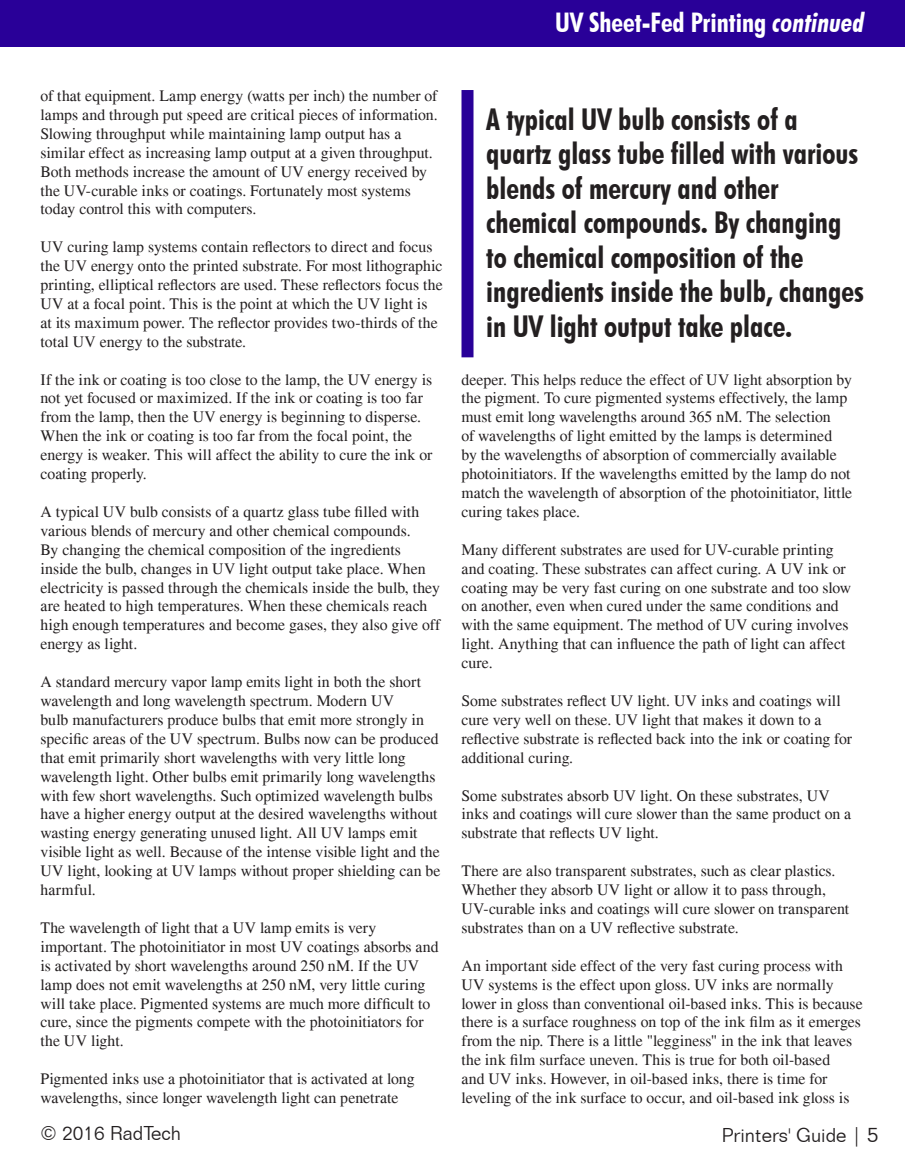
<style>
.page{position:relative;width:905px;height:1175px;background:#fff}
.page>*{position:absolute;margin:0;border:0;box-sizing:border-box;transform-origin:0 0}
.Main_headline_2{font:700 condensed 30px/34.5px "Futura BT";color:#231f20}
.Main_headline_2-2{font:700 condensed 27px "Futura BT";color:#fff}
.t1{font:300 19.5px "Folio BT";color:#231f20}
.Body_copy{font:15.75px/18.9px "Times";color:#231f20}
.s1{font-style:italic}
.s2{font-size:21px}
</style>
<div class="page">
<div style="left:0;top:0;width:904px;height:47px;background:#290098"></div>
<div style="left:461px;top:90px;width:12px;height:267px;background:#290098"></div>
<p class="Main_headline_2-2" style="left:555px;top:6px;width:311px">UV Sheet-Fed Printing <span class="s1">continued</span></p>
<p class="Body_copy" style="left:40px;top:86px;width:398px">of that equipment. Lamp energy (watts per inch) the number of lamps and through put speed are critical pieces of information.<br>Slowing throughput while maintaining lamp output has a similar effect as increasing lamp output at a given throughput.<br>Both methods increase the amount of UV energy received by the UV-curable inks or coatings. Fortunately most systems today control this with computers.</p>
<p class="Body_copy" style="left:40px;top:237px;width:403px">UV curing lamp systems contain reflectors to direct and focus the UV energy onto the printed substrate. For most lithographic printing, elliptical reflectors are used. These reflectors focus the UV at a focal point. This is the point at which the UV light is at its maximum power. The reflector provides two-thirds of the total UV energy to the substrate.</p>
<p class="Body_copy" style="left:40px;top:370px;width:393px">If the ink or coating is too close to the lamp, the UV energy is not yet focused or maximized. If the ink or coating is too far from the lamp, then the UV energy is beginning to disperse.<br>When the ink or coating is too far from the focal point, the energy is weaker. This will affect the ability to cure the ink or coating properly.</p>
<p class="Body_copy" style="left:40px;top:502px;width:401px">A typical UV bulb consists of a quartz glass tube filled with various blends of mercury and other chemical compounds.<br>By changing the chemical composition of the ingredients inside the bulb, changes in UV light output take place. When electricity is passed through the chemicals inside the bulb, they are heated to high temperatures. When these chemicals reach high enough temperatures and become gases, they also give off energy as light.</p>
<p class="Body_copy" style="left:40px;top:672px;width:401px">A standard mercury vapor lamp emits light in both the short wavelength and long wavelength spectrum. Modern UV<br>bulb manufacturers produce bulbs that emit more strongly in specific areas of the UV spectrum. Bulbs now can be produced that emit primarily short wavelengths with very little long wavelength light. Other bulbs emit primarily long wavelengths with few short wavelengths. Such optimized wavelength bulbs have a higher energy output at the desired wavelengths without wasting energy generating unused light. All UV lamps emit visible light as well. Because of the intense visible light and the UV light, looking at UV lamps without proper shielding can be harmful.</p>
<p class="Body_copy" style="left:40px;top:918px;width:399px">The wavelength of light that a UV lamp emits is very important. The photoinitiator in most UV coatings absorbs and is activated by short wavelengths around 250 nM. If the UV lamp does not emit wavelengths at 250 nM, very little curing will take place. Pigmented systems are much more difficult to cure, since the pigments compete with the photoinitiators for the UV light.</p>
<p class="Body_copy" style="left:40px;top:1069px;width:375px">Pigmented inks use a photoinitiator that is activated at long wavelengths, since longer wavelength light can penetrate</p>
<p class="Main_headline_2" style="left:486px;top:102px;width:379px">A typical UV bulb consists of a quartz glass tube filled with various blends of mercury and other chemical compounds. By changing to chemical composition of the ingredients inside the bulb, changes in UV light output take place.</p>
<p class="Body_copy" style="left:461px;top:370px;width:392px">deeper. This helps reduce the effect of UV light absorption by the pigment. To cure pigmented systems effectively, the lamp must emit long wavelengths around 365 nM. The selection<br>of wavelengths of light emitted by the lamps is determined<br>by the wavelengths of absorption of commercially available photoinitiators. If the wavelengths emitted by the lamp do not match the wavelength of absorption of the photoinitiator, little curing takes place.</p>
<p class="Body_copy" style="left:461px;top:540px;width:391px">Many different substrates are used for UV-curable printing and coating. These substrates can affect curing. A UV ink or coating may be very fast curing on one substrate and too slow on another, even when cured under the same conditions and with the same equipment. The method of UV curing involves light. Anything that can influence the path of light can affect cure.</p>
<p class="Body_copy" style="left:461px;top:691px;width:392px">Some substrates reflect UV light. UV inks and coatings will cure very well on these. UV light that makes it down to a reflective substrate is reflected back into the ink or coating for additional curing.</p>
<p class="Body_copy" style="left:461px;top:785px;width:391px">Some substrates absorb UV light. On these substrates, UV inks and coatings will cure slower than the same product on a substrate that reflects UV light.</p>
<p class="Body_copy" style="left:461px;top:861px;width:389px">There are also transparent substrates, such as clear plastics.<br>Whether they absorb UV light or allow it to pass through, UV-curable inks and coatings will cure slower on transparent substrates than on a UV reflective substrate.</p>
<p class="Body_copy" style="left:461px;top:955px;width:403px">An important side effect of the very fast curing process with UV systems is the effect upon gloss. UV inks are normally lower in gloss than conventional oil-based inks. This is because there is a surface roughness on top of the ink film as it emerges from the nip. There is a little "legginess" in the ink that leaves the ink film surface uneven. This is true for both oil-based<br>and UV inks. However, in oil-based inks, there is time for leveling of the ink surface to occur, and oil-based ink gloss is</p>
<p class="t1" style="left:40px;top:1121px;width:142px">© 2016 RadTech</p>
<p class="t1" style="left:721px;top:1123px;width:158px">Printers' Guide | <span class="s2">5</span></p>
</div>
